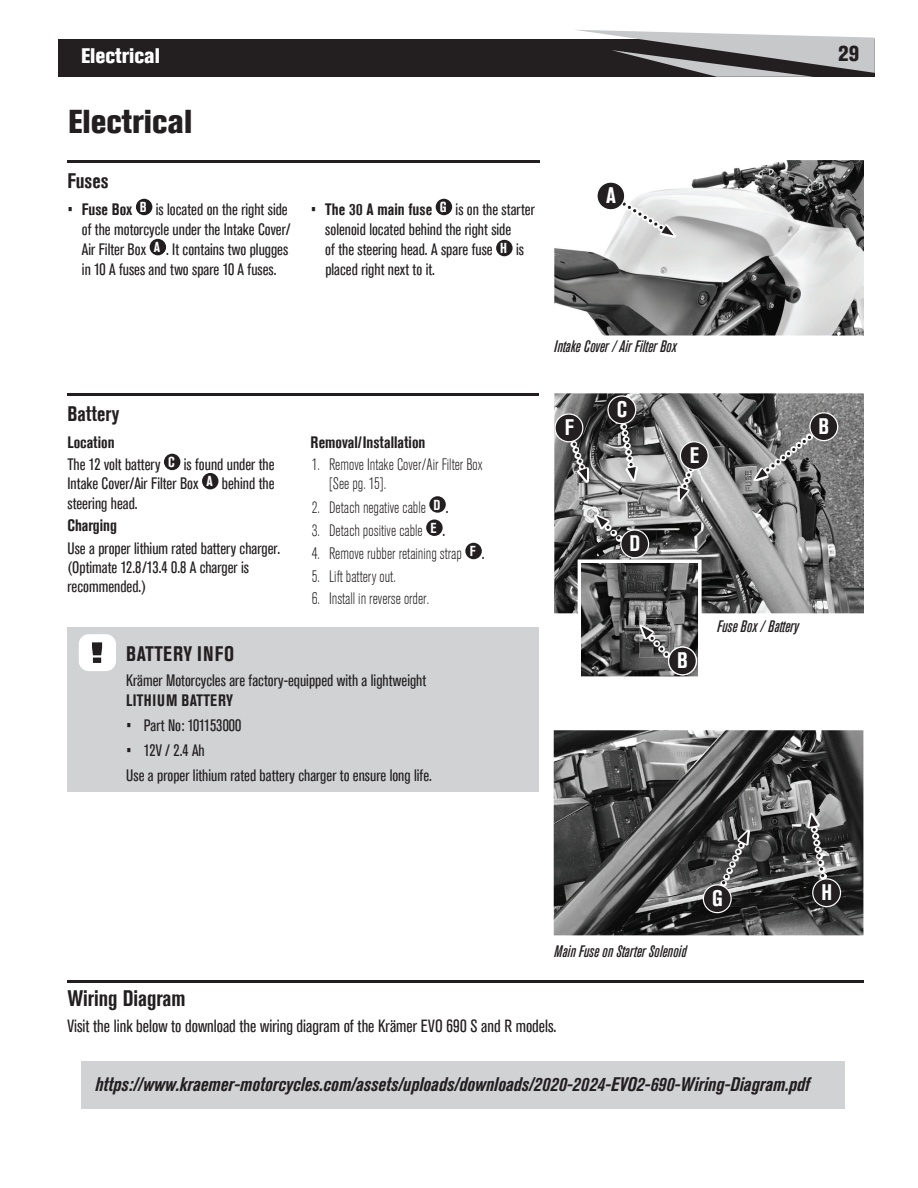
<style>
.page{position:relative;width:918px;height:1188px;background:#fff}
.page>*{position:absolute;margin:0;border:0;box-sizing:border-box;transform-origin:0 0}
.t1{font:800 condensed 33px "Akzidenz Grotesk Std";color:#231f20}
.t2{font:700 condensed 22.5px "Akzidenz Grotesk Std";color:#231f20}
.t3{font:700 condensed 22.5px "Akzidenz Grotesk Std";color:#fff}
.t4{font:800 condensed 21.45px "Akzidenz Grotesk Std";color:#231f20}
.t5{font:700 condensed 21px "Akzidenz Grotesk Std";color:#231f20}
.t6{font:700 condensed 21px "Akzidenz Grotesk Std";letter-spacing:.035em;color:#231f20}
.t7{font:800 condensed 21px "Akzidenz Grotesk Std";color:#fff}
.t8{font:italic 700 condensed 19.5px "Akzidenz Grotesk Std";color:#231f20}
.t9{font:condensed 17.7px "Akzidenz Grotesk Std";color:#231f20}
.t10{font:condensed 16.5px/20.1px "Akzidenz Grotesk Std";color:#231f20}
.t11{font:300 condensed 16.5px/19.2px "Akzidenz Grotesk Std";color:#231f20}
.t12{font:italic 500 condensed 16.5px "Akzidenz Grotesk Std";color:#231f20}
.t13{font:700 condensed 16.5px "Akzidenz Grotesk Std";color:#231f20}
.t14{font:700 condensed 16.5px "Akzidenz Grotesk Std";letter-spacing:.025em;color:#231f20}
.s1{font-weight:700}
.s2{font-weight:700;font-size:14.4px;color:#fff}
.s3{font-weight:400}
</style>
<div class="page">
<div style="left:58px;top:40px;width:817px;height:37px;background:#231f20"></div>
<svg style="left:574px;top:30px;width:301px;height:47px"></svg>
<hr style="left:68px;top:393px;width:471px;height:3px;background:#231f20">
<div style="left:164px;top:454px;width:16px;height:16px;background:#231f20;border-radius:50%"></div>
<div style="left:202px;top:473px;width:16px;height:16px;background:#231f20;border-radius:50%"></div>
<div style="left:429px;top:496px;width:17px;height:17px;background:#231f20;border-radius:50%"></div>
<div style="left:426px;top:520px;width:17px;height:16px;background:#231f20;border-radius:50%"></div>
<div style="left:465px;top:543px;width:17px;height:16px;background:#231f20;border-radius:50%"></div>
<hr style="left:68px;top:160px;width:472px;height:3px;background:#231f20">
<div style="left:136px;top:199px;width:16px;height:16px;background:#231f20;border-radius:50%"></div>
<div style="left:150px;top:239px;width:16px;height:16px;background:#231f20;border-radius:50%"></div>
<div style="left:436px;top:199px;width:16px;height:16px;background:#231f20;border-radius:50%"></div>
<div style="left:496px;top:240px;width:17px;height:16px;background:#231f20;border-radius:50%"></div>
<div style="left:68px;top:627px;width:471px;height:165px;background:#d1d2d4"></div>
<svg style="left:79px;top:634px;width:37px;height:37px"></svg>
<img style="left:554px;top:730px;width:309px;height:205px">
<hr style="left:68px;top:980px;width:796px;height:3px;background:#231f20">
<div style="left:81px;top:1062px;width:764px;height:47px;background:#d1d2d4"></div>
<img style="left:808px;top:813px;width:18px;height:66px">
<svg style="left:809px;top:815px;width:32px;height:92px;background:#626161"></svg>
<img style="left:554px;top:160px;width:310px;height:175px">
<img style="left:621px;top:201px;width:54px;height:36px">
<svg style="left:596px;top:181px;width:78px;height:54px"></svg>
<img style="left:554px;top:393px;width:310px;height:220px">
<img style="left:754px;top:434px;width:59px;height:47px">
<img style="left:595px;top:514px;width:27px;height:2px">
<img style="left:621px;top:423px;width:17px;height:58px">
<img style="left:720px;top:830px;width:29px;height:56px">
<img style="left:678px;top:449px;width:22px;height:53px">
<img style="left:567px;top:429px;width:22px;height:53px">
<svg style="left:756px;top:412px;width:82px;height:67px;background:#757575"></svg>
<svg style="left:607px;top:395px;width:29px;height:84px;background:#717070"></svg>
<svg style="left:703px;top:832px;width:45px;height:81px;background:#535353"></svg>
<svg style="left:680px;top:441px;width:29px;height:59px;background:#7b7a7a"></svg>
<svg style="left:554px;top:413px;width:33px;height:68px;background:#616060"></svg>
<svg style="left:578px;top:516px;width:123px;height:161px;background:#646464"></svg>
<p class="t7" style="left:81px;top:44px;width:81px">Electrical</p>
<h3 class="t4" style="left:838px;top:41px;width:23px">29</h3>
<h1 class="t1" style="left:68px;top:102px;width:126px">Electrical</h1>
<p class="t5" style="left:68px;top:169px;width:43px">Fuses</p>
<p class="t10" style="left:82px;top:200px;width:210px;text-indent:-14px">• <span class="s1">Fuse Box</span> <sup>B</sup> is located on the right side of the motorcycle under the Intake Cover/ Air Filter Box <sup>A</sup> . It contains two plugges in 10 A fuses and two spare 10 A fuses .</p>
<p class="t10" style="left:325px;top:200px;width:211px;text-indent:-14px">• <span class="s1">The 30 A main fuse</span> <sup>G</sup> is on the starter solenoid located behind the right side<br>of the steering head . A spare fuse <span class="s2">H</span> is placed right next to it.</p>
<h2 class="t3" style="left:606px;top:183px;width:11px">A</h2>
<p class="t5" style="left:68px;top:402px;width:53px">Battery</p>
<p class="t10" style="left:68px;top:431px;width:209px;line-height:22.5px"><span class="s1">Location<br></span>The 12 volt battery <sup>C</sup> is found under the</p>
<p class="t10" style="left:67px;top:474px;width:209px;line-height:19.2px">Intake Cover/Air Filter Box <sup>A</sup> behind the steering head .</p>
<p class="t13" style="left:68px;top:516px;width:51px">Charging</p>
<p class="t10" style="left:68px;top:539px;width:214px;line-height:19.2px">Use a proper lithium rated battery charger . (Optimate 12.8/13.4 0.8 A charger is recommended .)</p>
<p class="t13" style="left:311px;top:433px;width:116px">Removal/Installation</p>
<p class="t11" style="left:329px;top:455px;width:155px;text-indent:-17px">1. Remove Intake Cover/Air Filter Box [See pg. 15].</p>
<p class="t11" style="left:312px;top:498px;width:138px">2. Detach negative cable <sup>D</sup> <span class="s3">.</span></p>
<p class="t11" style="left:312px;top:521px;width:135px">3. Detach positive cable <sup>E</sup> <span class="s3">.</span></p>
<p class="t11" style="left:312px;top:544px;width:174px">4. Remove rubber retaining strap <sup>F</sup> <span class="s3">.</span></p>
<p class="t11" style="left:312px;top:567px;width:85px">5. Lift battery out.</p>
<p class="t11" style="left:312px;top:589px;width:119px">6. Install in reverse order.</p>
<p class="t6" style="left:126px;top:642px;width:109px">BATTERY INFO</p>
<p class="t10" style="left:126px;top:670px;width:301px">Krämer Motorcycles are factory-equipped with a lightweight</p>
<p class="t14" style="left:126px;top:691px;width:108px">LITHIUM BATTERY</p>
<p class="t10" style="left:126px;top:715px;width:116px">• Part No: 101153000</p>
<p class="t10" style="left:126px;top:738px;width:307px;line-height:24.9px">• 12V / 2.4 Ah<br>Use a proper lithium rated battery charger to ensure long life .</p>
<p class="t12" style="left:554px;top:337px;width:124px">Intake Cover / Air Filter Box</p>
<h2 class="t3" style="left:565px;top:415px;width:10px">F</h2>
<h2 class="t3" style="left:617px;top:397px;width:12px">C</h2>
<h2 class="t3" style="left:690px;top:442px;width:11px">E</h2>
<h2 class="t3" style="left:819px;top:413px;width:12px">B</h2>
<h2 class="t3" style="left:629px;top:531px;width:12px">D</h2>
<h2 class="t3" style="left:677px;top:648px;width:12px">B</h2>
<p class="t12" style="left:717px;top:617px;width:83px">Fuse Box / Battery</p>
<p class="t12" style="left:554px;top:942px;width:134px">Main Fuse on Starter Solenoid</p>
<h2 class="t2" style="left:68px;top:986px;width:120px">Wiring Diagram</h2>
<p class="t9" style="left:68px;top:1016px;width:491px">Visit the link below to download the wiring diagram of the Krämer EVO 690 S and R models .</p>
<h2 class="t3" style="left:712px;top:885px;width:12px">G</h2>
<h2 class="t3" style="left:821px;top:879px;width:12px">H</h2>
<p class="t8" style="left:95px;top:1073px;width:716px">https://www.kraemer-motorcycles.com/assets/uploads/downloads/2020-2024-EVO2-690-Wiring-Diagram.pdf</p>
</div>
